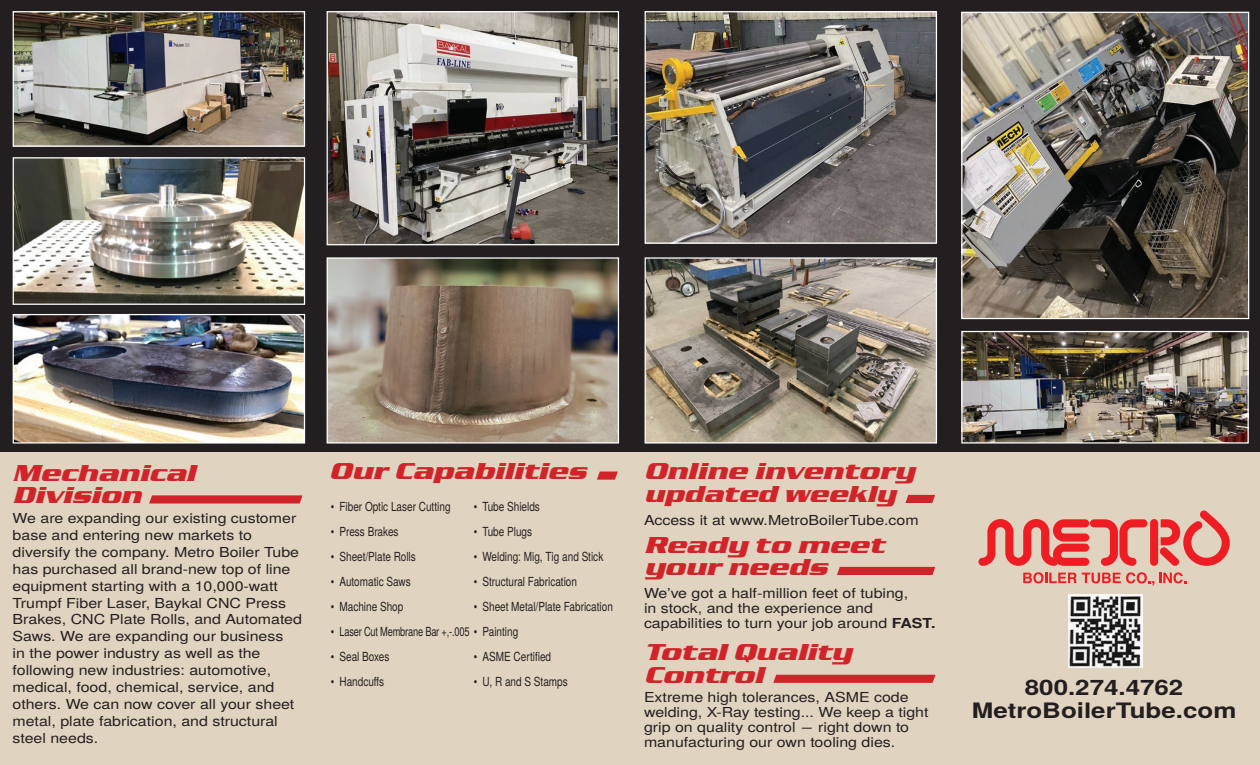
<style>
.page{position:relative;width:1260px;height:765px;background:#fff}
.page>*{position:absolute;margin:0;border:0;box-sizing:border-box;transform-origin:0 0}
.t1{font:italic 700 23.75px/22.5px "Serpentine D";color:#d1232a;scale:1.16 1}
.t2{font:italic 700 23.75px "Serpentine D";color:#d1232a;scale:1.12 1}
.t3{font:700 21.25px "Te X Gyre Heros";color:#231f20;scale:1.22 1}
.t4{font:13.75px/16.9px "Te X Gyre Heros";color:#231f20;scale:1.16 1}
.t5{font:12.5px "Te X Gyre Heros";color:#231f20;scale:.8 1}
.t6{font:12.5px "Te X Gyre Heros";letter-spacing:-.02em;color:#231f20;scale:.8 1}
.s1{font-weight:700}
</style>
<div class="page">
<div style="left:0;top:444px;width:1260px;height:321px;background:#e0d3bf"></div>
<div style="left:0;top:0;width:1260px;height:452px;background:#231f20"></div>
<img style="left:963px;top:333px;width:284px;height:109px">
<div style="left:961px;top:331px;width:288px;height:113px;border:1px solid #fff"></div>
<img style="left:15px;top:13px;width:288px;height:132px">
<div style="left:13px;top:11px;width:292px;height:136px;border:1px solid #fff"></div>
<img style="left:329px;top:13px;width:288px;height:230px">
<div style="left:327px;top:11px;width:292px;height:234px;border:1px solid #fff"></div>
<img style="left:963px;top:14px;width:284px;height:303px">
<div style="left:961px;top:12px;width:288px;height:307px;border:1px solid #fff"></div>
<svg style="left:773px;top:675px;width:162px;height:8px"></svg>
<svg style="left:837px;top:567px;width:98px;height:8px"></svg>
<svg style="left:905px;top:495px;width:30px;height:8px"></svg>
<svg style="left:597px;top:472px;width:21px;height:8px"></svg>
<img style="left:15px;top:159px;width:288px;height:144px">
<div style="left:13px;top:157px;width:292px;height:148px;border:1px solid #fff"></div>
<img style="left:329px;top:259px;width:288px;height:183px">
<div style="left:327px;top:257px;width:292px;height:187px;border:1px solid #fff"></div>
<img style="left:15px;top:316px;width:288px;height:126px">
<div style="left:13px;top:314px;width:292px;height:130px;border:1px solid #fff"></div>
<img style="left:647px;top:259px;width:288px;height:183px">
<div style="left:645px;top:257px;width:292px;height:187px;border:1px solid #fff"></div>
<img style="left:647px;top:13px;width:288px;height:229px">
<div style="left:645px;top:11px;width:292px;height:233px;border:1px solid #fff"></div>
<svg style="left:149px;top:495px;width:154px;height:9px"></svg>
<svg style="left:1023px;top:572px;width:163px;height:14px"></svg>
<svg style="left:978px;top:519px;width:169px;height:47px"></svg>
<div style="left:1150px;top:519px;width:8px;height:47px;background:#ee1d23;border-radius:4px"></div>
<svg style="left:1159px;top:510px;width:71px;height:56px"></svg>
<img style="left:1069px;top:595px;width:73px;height:72px">
<p class="t1" style="left:13px;top:462px;width:165px">Mechanical<br>Division</p>
<p class="t4" style="left:13px;top:509px;width:251px">We are expanding our existing customer base and entering new markets to diversify the company. Metro Boiler Tube has purchased all brand-new top of line equipment starting with a 10,000-watt Trumpf Fiber Laser, Baykal CNC Press Brakes, CNC Plate Rolls, and Automated Saws. We are expanding our business<br>in the power industry as well as the following new industries: automotive, medical, food, chemical, service, and others. We can now cover all your sheet metal, plate fabrication, and structural steel needs.</p>
<p class="t1" style="left:329px;top:461px;width:229px">Our Capabilities</p>
<p class="t5" style="left:331px;top:497px;width:151px">• Fiber Optic Laser Cutting</p>
<p class="t5" style="left:331px;top:522px;width:86px">• Press Brakes</p>
<p class="t5" style="left:331px;top:547px;width:108px">• Sheet/Plate Rolls</p>
<p class="t5" style="left:331px;top:572px;width:102px">• Automatic Saws</p>
<p class="t5" style="left:331px;top:597px;width:92px">• Machine Shop</p>
<p class="t6" style="left:331px;top:622px;width:236px">• Laser Cut Membrane Bar +,-.005 • Painting</p>
<p class="t5" style="left:331px;top:647px;width:75px">• Seal Boxes</p>
<p class="t5" style="left:331px;top:672px;width:68px">• Handcuffs</p>
<p class="t5" style="left:474px;top:497px;width:84px">• Tube Shields</p>
<p class="t5" style="left:474px;top:522px;width:75px">• Tube Plugs</p>
<p class="t5" style="left:474px;top:547px;width:163px">• Welding: Mig, Tig and Stick</p>
<p class="t5" style="left:474px;top:572px;width:131px">• Structural Fabrication</p>
<p class="t5" style="left:474px;top:597px;width:176px">• Sheet Metal/Plate Fabrication</p>
<p class="t5" style="left:474px;top:647px;width:98px">• ASME Certified</p>
<p class="t5" style="left:474px;top:672px;width:119px">• U, R and S Stamps</p>
<p class="t1" style="left:644px;top:461px;width:241px">Online inventory</p>
<p class="t2" style="left:644px;top:481px;width:233px">updated weekly</p>
<p class="t1" style="left:644px;top:534px;width:215px">Ready to meet</p>
<p class="t1" style="left:644px;top:556px;width:165px">your needs</p>
<p class="t4" style="left:644px;top:510px;width:238px">Access it at www.MetroBoilerTube.com</p>
<p class="t4" style="left:644px;top:584px;width:229px">We’ve got a half-million feet of tubing,</p>
<p class="t4" style="left:644px;top:599px;width:199px">in stock, and the experience and</p>
<p class="t4" style="left:644px;top:614px;width:253px">capabilities to turn your job around <span class="s1">FAST.</span></p>
<p class="t1" style="left:644px;top:641px;width:187px">TotalQuality</p>
<p class="t1" style="left:644px;top:664px;width:111px">Control</p>
<p class="t4" style="left:644px;top:687px;width:230px">Extreme high tolerances, ASME code</p>
<p class="t4" style="left:644px;top:702px;width:247px">welding, X-Ray testing... We keep a tight</p>
<p class="t4" style="left:644px;top:717px;width:230px">grip on quality control - right down to</p>
<p class="t4" style="left:644px;top:732px;width:218px">manufacturing our own tooling dies.</p>
<p class="t3" style="left:1025px;top:672px;width:131px">800.274.4762</p>
<p class="t3" style="left:972px;top:694px;width:218px">MetroBoilerTube.com</p>
</div>
